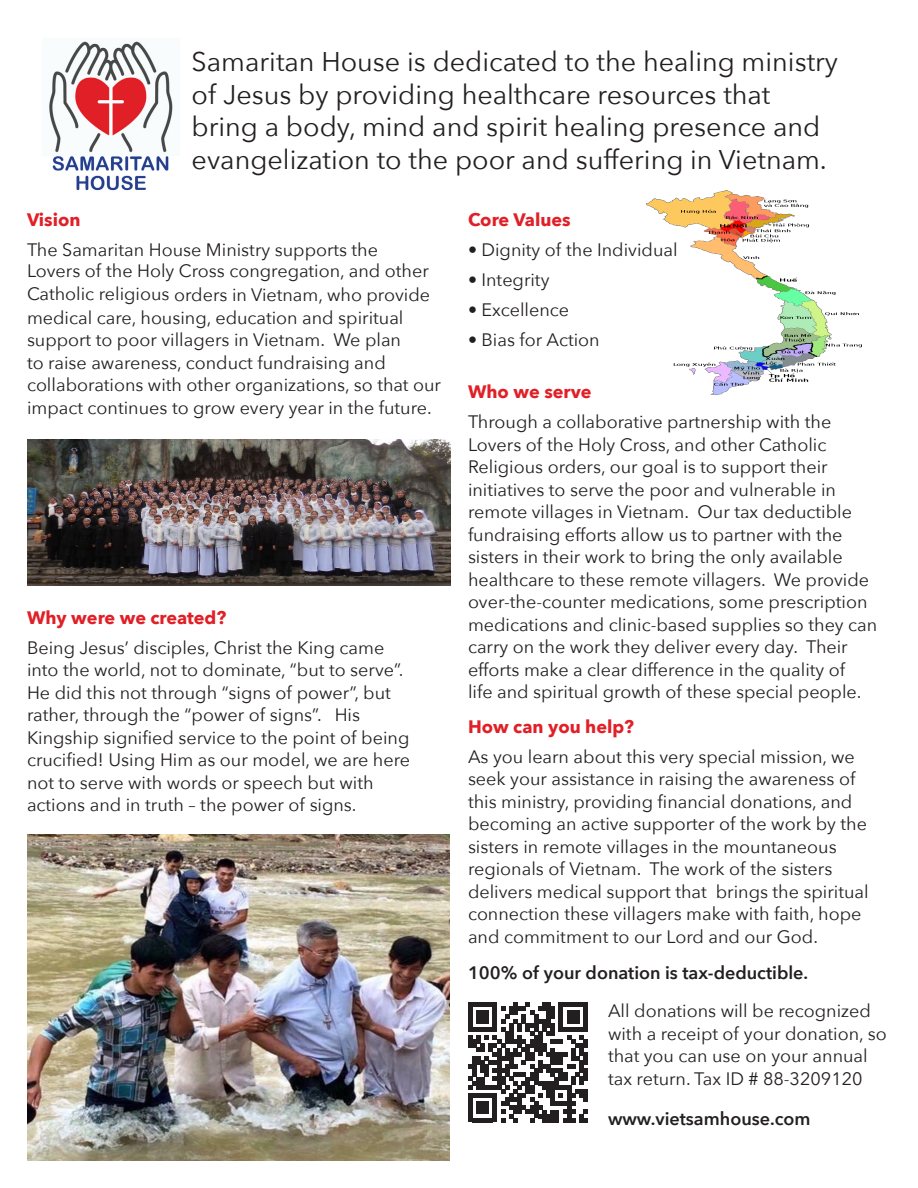
<style>
.page{position:relative;width:918px;height:1188px;background:#fff}
.page>*{position:absolute;margin:0;border:0;box-sizing:border-box;transform-origin:0 0}
.t1{font:27px/32.4px "Avenir Next";color:#231f20}
.t2{font:18px/22.5px "Avenir Next";color:#231f20}
.t3{font:700 18px "Avenir Next";color:#e11f27}
.t4{font:600 18px "Avenir Next";color:#231f20}
</style>
<div class="page">
<img style="left:647px;top:190px;width:215px;height:205px">
<img style="left:49px;top:41px;width:124px;height:150px">
<img style="left:27px;top:439px;width:424px;height:146px">
<img style="left:27px;top:835px;width:423px;height:326px">
<svg style="left:468px;top:1002px;width:120px;height:120px"></svg>
<p class="t1" style="left:192px;top:45px;width:648px">Samaritan House is dedicated to the healing ministry of Jesus by providing healthcare resources that bring a body, mind and spirit healing presence and evangelization to the poor and suffering in Vietnam.</p>
<p class="t3" style="left:27px;top:204px;width:55px">Vision</p>
<p class="t2" style="left:27px;top:239px;width:403px;line-height:21px">The Samaritan House Ministry supports the<br>Lovers of the Holy Cross congregation, and other</p>
<p class="t2" style="left:27px;top:283px;width:416px">Catholic religious orders in Vietnam, who provide medical care, housing, education and spiritual support to poor villagers in Vietnam. We plan<br>to raise awareness, conduct fundraising and collaborations with other organizations, so that our impact continues to grow every year in the future.</p>
<p class="t3" style="left:27px;top:602px;width:201px">Why were we created?</p>
<p class="t2" style="left:27px;top:635px;width:385px">Being Jesus’ disciples, Christ the King came into the world, not to dominate, “but to serve”.<br>He did this not through “signs of power”, but rather, through the “power of signs”. His Kingship signified service to the point of being crucified! Using Him as our model, we are here not to serve with words or speech but with actions and in truth – the power of signs.</p>
<p class="t3" style="left:468px;top:204px;width:104px">Core Values</p>
<p class="t2" style="left:468px;top:238px;width:211px">• Dignity of the Individual</p>
<p class="t2" style="left:468px;top:268px;width:83px">• Integrity</p>
<p class="t2" style="left:468px;top:298px;width:103px">• Excellence</p>
<p class="t2" style="left:468px;top:328px;width:133px">• Bias for Action</p>
<p class="t3" style="left:468px;top:376px;width:125px">Who we serve</p>
<p class="t2" style="left:468px;top:410px;width:411px">Through a collaborative partnership with the Lovers of the Holy Cross, and other Catholic Religious orders, our goal is to support their initiatives to serve the poor and vulnerable in remote villages in Vietnam. Our tax deductible fundraising efforts allow us to partner with the sisters in their work to bring the only available healthcare to these remote villagers. We provide over-the-counter medications, some prescription medications and clinic-based supplies so they can carry on the work they deliver every day. Their efforts make a clear difference in the quality of<br>life and spiritual growth of these special people.</p>
<p class="t3" style="left:468px;top:711px;width:168px">How can you help?</p>
<p class="t2" style="left:468px;top:744px;width:402px">As you learn about this very special mission, we seek your assistance in raising the awareness of this ministry, providing financial donations, and becoming an active supporter of the work by the sisters in remote villages in the mountaneous regionals of Vietnam. The work of the sisters delivers medical support that brings the spiritual connection these villagers make with faith, hope and commitment to our Lord and our God.</p>
<p class="t4" style="left:468px;top:957px;width:342px">100% of your donation is tax-deductible.</p>
<p class="t2" style="left:608px;top:999px;width:280px">All donations will be recognized with a receipt of your donation, so that you can use on your annual tax return. Tax ID # 88-3209120</p>
<p class="t4" style="left:608px;top:1104px;width:204px">www.vietsamhouse.com</p>
</div>
